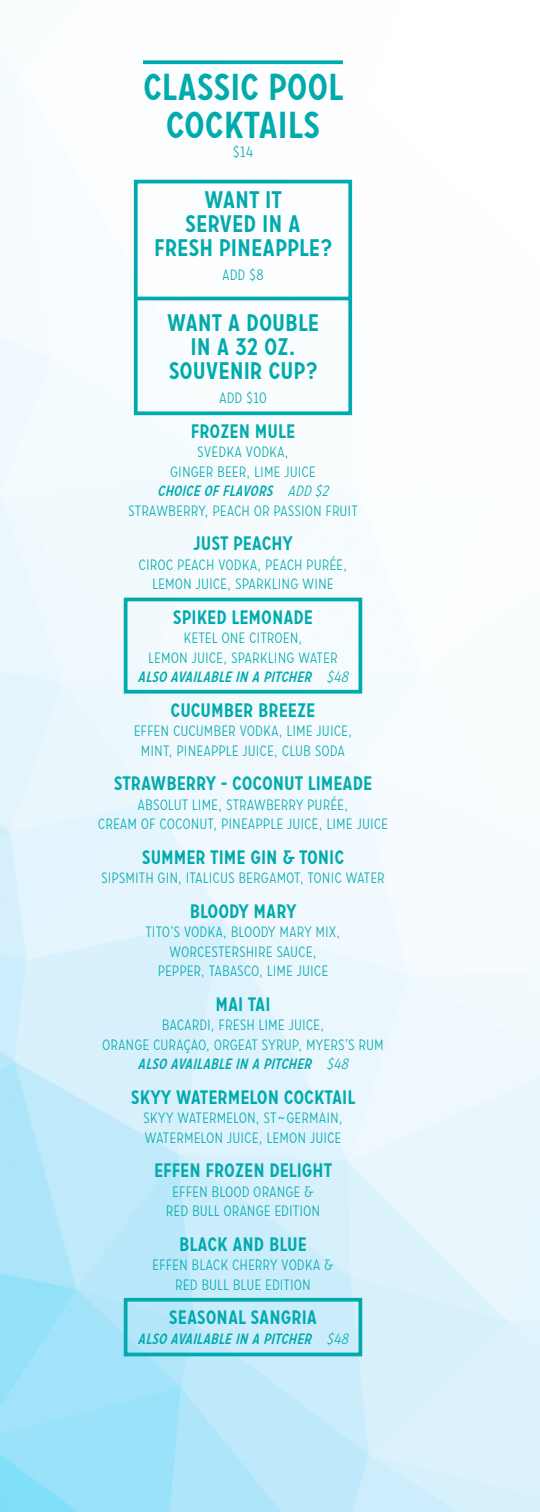
<style>
.page{position:relative;width:540px;height:1512px;background:#fff}
.page>*{position:absolute;margin:0;border:0;box-sizing:border-box;transform-origin:0 0}
.t1{font:500 37.5px/37.5px "Carrosserie";color:#00aaad;text-align:center}
.t2{font:500 24px/24px "Carrosserie";color:#00aaad;text-align:center}
.t3{font:500 19.5px "Carrosserie";color:#00aaad}
.t4{font:200 19.5px "Carrosserie";color:#00aaad}
.t5{font:200 15px/19.5px "Carrosserie";color:#00aaad;text-align:center}
.t6{font:italic 15px "Carrosserie";color:#00aaad}
.s1{font-weight:400;font-style:italic}
.s2{font-style:italic}
.s3{font-weight:200}
</style>
<div class="page">
<img style="left:0;top:64px;width:540px;height:1448px">
<svg style="left:143px;top:60px;width:200px;height:4px"></svg>
<div style="left:134px;top:180px;width:218px;height:235px;border:4px solid #00aaad"></div>
<hr style="left:134px;top:297px;width:218px;height:3px;background:#00aaad">
<div style="left:124px;top:598px;width:238px;height:96px;border:4px solid #00aaad"></div>
<div style="left:124px;top:1298px;width:238px;height:58px;border:4px solid #00aaad"></div>
<h1 class="t1" style="left:143px;top:68px;width:202px">CLASSIC POOL<br>COCKTAILS</h1>
<p class="t5" style="left:233px;top:142px;width:22px">$14</p>
<h2 class="t2" style="left:154px;top:188px;width:179px">WANT IT<br>SERVED IN A<br>FRESH PINEAPPLE?</h2>
<p class="t5" style="left:222px;top:265px;width:43px">ADD $8</p>
<h2 class="t2" style="left:167px;top:311px;width:154px">WANT A DOUBLE<br>IN A 32 OZ.<br>SOUVENIR CUP?</h2>
<p class="t5" style="left:219px;top:388px;width:49px">ADD $10</p>
<h3 class="t3" style="left:191px;top:418px;width:106px">FROZEN MULE</h3>
<p class="t5" style="left:128px;top:442px;width:231px">SVEDKA VODKA,<br>GINGER BEER, LIME JUICE<br><span class="s1">CHOICEOFFLAVORS</span> <span class="s2">ADD $2<br></span>STRAWBERRY, PEACH OR PASSION FRUIT</p>
<h3 class="t3" style="left:193px;top:531px;width:101px">JUST PEACHY</h3>
<p class="t5" style="left:139px;top:555px;width:210px">CIROC PEACH VODKA, PEACH PURÉE,<br>LEMON JUICE, SPARKLING WINE</p>
<h3 class="t3" style="left:173px;top:604px;width:142px">SPIKED LEMONADE</h3>
<p class="t5" style="left:138px;top:628px;width:216px">KETEL ONE CITROEN,<br>LEMON JUICE, SPARKLING WATER<br><span class="s1">ALSO AVAILABLEIN APITCHER</span> <span class="s2">$48</span></p>
<h3 class="t3" style="left:171px;top:697px;width:146px">CUCUMBER BREEZE</h3>
<p class="t5" style="left:134px;top:721px;width:220px">EFFEN CUCUMBER VODKA, LIME JUICE,<br>MINT, PINEAPPLE JUICE, CLUB SODA</p>
<h3 class="t3" style="left:114px;top:771px;width:260px">STRAWBERRY - COCONUT LIMEADE</h3>
<p class="t5" style="left:98px;top:795px;width:292px">ABSOLUT LIME, STRAWBERRY PURÉE,<br>CREAM OF COCONUT, PINEAPPLE JUICE, LIME JUICE</p>
<h3 class="t3" style="left:142px;top:844px;width:204px">SUMMER TIME GIN &amp; TONIC</h3>
<p class="t5" style="left:101px;top:868px;width:285px">SIPSMITH GIN, ITALICUS BERGAMOT, TONIC WATER</p>
<h3 class="t3" style="left:190px;top:898px;width:108px">BLOODY MARY</h3>
<p class="t5" style="left:145px;top:922px;width:197px">TITO’S VODKA, BLOODY MARY MIX,<br>WORCESTERSHIRE SAUCE,<br>PEPPER, TABASCO, LIME JUICE</p>
<h3 class="t3" style="left:215px;top:991px;width:57px">MAI TAI</h3>
<p class="t5" style="left:102px;top:1015px;width:283px">BACARDI, FRESH LIME JUICE,<br>ORANGE CURAÇAO, ORGEAT SYRUP, MYERS’S RUM<br><span class="s1">ALSO AVAILABLEIN APITCHER</span> <span class="s2">$48</span></p>
<h3 class="t3" style="left:131px;top:1084px;width:226px">SKYY WATERMELON COCKTAIL</h3>
<p class="t5" style="left:143px;top:1108px;width:135px">SKYY WATERMELON, ST</p>
<h3 class="t4" style="left:276px;top:1115px;width:13px">˜</h3>
<p class="t5" style="left:145px;top:1108px;width:200px;text-align:right">GERMAIN,<br>WATERMELON JUICE, LEMON JUICE</p>
<h3 class="t3" style="left:154px;top:1158px;width:180px">EFFEN FROZEN DELIGHT</h3>
<p class="t5" style="left:166px;top:1182px;width:156px">EFFEN BLOOD ORANGE &amp;<br>RED BULL ORANGE EDITION</p>
<h3 class="t3" style="left:179px;top:1231px;width:129px">BLACK AND BLUE</h3>
<p class="t5" style="left:152px;top:1255px;width:183px">EFFEN BLACK CHERRY VODKA &amp;<br>RED BULL BLUE EDITION</p>
<h3 class="t3" style="left:169px;top:1305px;width:150px">SEASONAL SANGRIA</h3>
<p class="t6" style="left:138px;top:1329px;width:216px">ALSO AVAILABLEIN APITCHER <span class="s3">$48</span></p>
</div>
